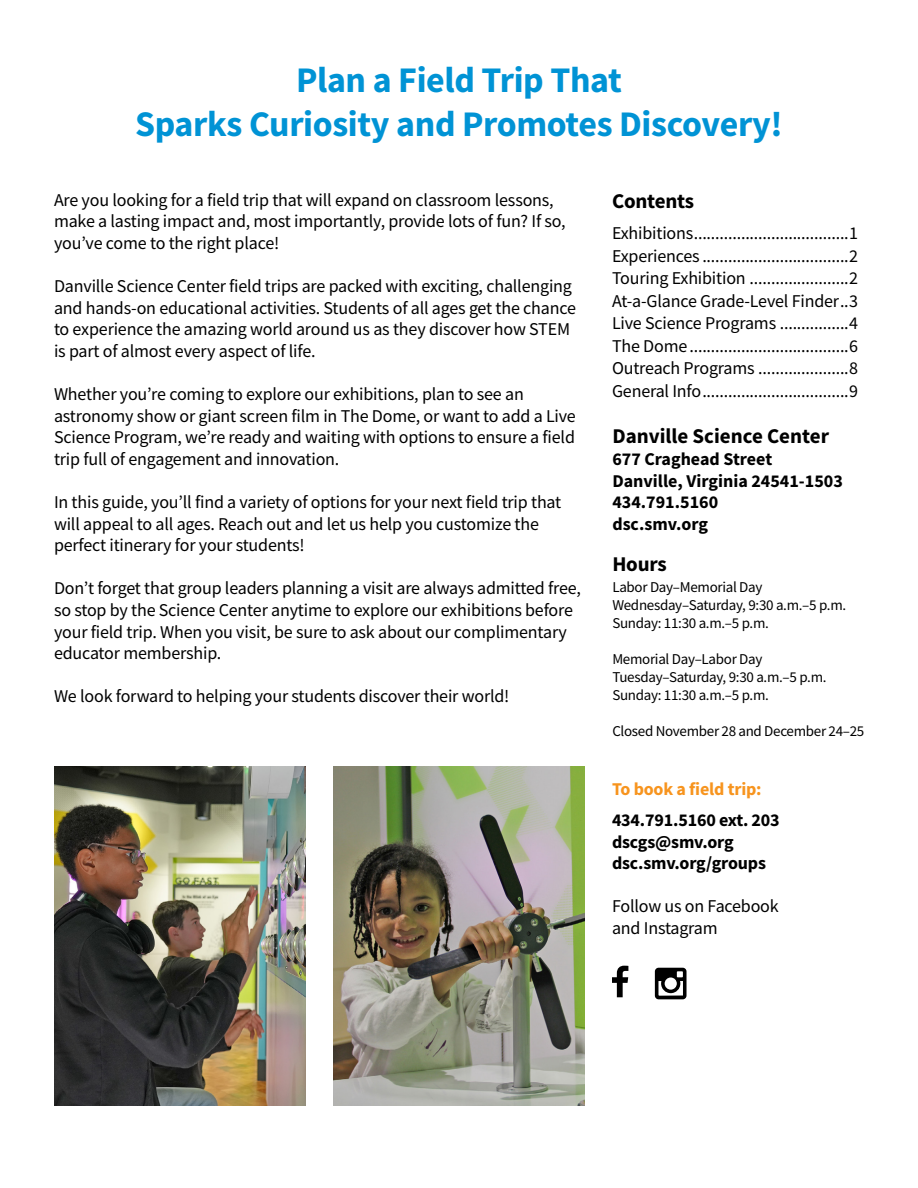
<style>
.page{position:relative;width:918px;height:1188px;background:#fff}
.page>*{position:absolute;margin:0;border:0;box-sizing:border-box;transform-origin:0 0}
.t1{font:700 36px "Source Sans Pro";letter-spacing:-.01em;color:#0093d5}
.t2{font:700 21px "Source Sans Pro";color:#000}
.t3{font:18px/21.6px "Source Sans Pro";letter-spacing:-.01em;color:#000}
.t4{font:700 18px "Source Sans Pro";color:#000}
.t5{font:700 18px "Source Sans Pro";letter-spacing:-.01em;color:#f7941e}
.t6{font:15px "Source Sans Pro";letter-spacing:-.02em;color:#000}
</style>
<div class="page">
<img style="left:333px;top:767px;width:252px;height:339px">
<img style="left:54px;top:767px;width:252px;height:339px">
<svg style="left:612px;top:966px;width:16px;height:31px"></svg>
<svg style="left:655px;top:968px;width:32px;height:31px"></svg>
<p class="t1" style="left:296px;top:56px;width:327px">Plan a Field Trip That</p>
<p class="t1" style="left:135px;top:99px;width:649px">Sparks Curiosity and Promotes Discovery!</p>
<p class="t3" style="left:54px;top:189px;width:513px">Are you looking for a field trip that will expand on classroom lessons, make a lasting impact and, most importantly, provide lots of fun? If so, you’ve come to the right place!</p>
<p class="t3" style="left:54px;top:275px;width:524px">Danville Science Center field trips are packed with exciting, challenging and hands-on educational activities. Students of all ages get the chance to experience the amazing world around us as they discover how STEM is part of almost every aspect of life.</p>
<p class="t3" style="left:54px;top:383px;width:523px">Whether you’re coming to explore our exhibitions, plan to see an astronomy show or giant screen film in The Dome, or want to add a Live Science Program, we’re ready and waiting with options to ensure a field trip full of engagement and innovation.</p>
<p class="t3" style="left:54px;top:491px;width:509px">In this guide, you’ll find a variety of options for your next field trip that will appeal to all ages. Reach out and let us help you customize the perfect itinerary for your students!</p>
<p class="t3" style="left:54px;top:577px;width:528px">Don’t forget that group leaders planning a visit are always admitted free, so stop by the Science Center anytime to explore our exhibitions before your field trip. When you visit, be sure to ask about our complimentary educator membership.</p>
<p class="t3" style="left:54px;top:685px;width:457px">We look forward to helping your students discover their world!</p>
<p class="t2" style="left:612px;top:187px;width:84px">Contents</p>
<p class="t3" style="left:612px;top:222px;width:248px">Exhibitions....................................1</p>
<p class="t3" style="left:612px;top:245px;width:248px">Experiences ..................................2</p>
<p class="t3" style="left:612px;top:267px;width:248px">Touring Exhibition .......................2</p>
<p class="t3" style="left:612px;top:290px;width:248px">At-a-Glance Grade-Level Finder..3</p>
<p class="t3" style="left:612px;top:312px;width:247px">Live Science Programs ................4</p>
<p class="t3" style="left:612px;top:335px;width:247px">The Dome.....................................6</p>
<p class="t3" style="left:612px;top:357px;width:247px">Outreach Programs .....................8</p>
<p class="t3" style="left:612px;top:380px;width:247px">General Info..................................9</p>
<p class="t2" style="left:612px;top:422px;width:218px">Danville Science Center</p>
<p class="t4" style="left:612px;top:447px;width:161px">677 Craghead Street</p>
<p class="t4" style="left:612px;top:468px;width:232px">Danville, Virginia 24541-1503</p>
<p class="t4" style="left:612px;top:490px;width:107px">434.791.5160</p>
<p class="t4" style="left:612px;top:512px;width:97px">dsc.smv.org</p>
<p class="t2" style="left:612px;top:550px;width:56px">Hours</p>
<p class="t6" style="left:612px;top:577px;width:152px">Labor Day–Memorial Day</p>
<p class="t6" style="left:612px;top:595px;width:235px">Wednesday–Saturday, 9:30 a.m.–5 p.m.</p>
<p class="t6" style="left:612px;top:613px;width:158px">Sunday: 11:30 a.m.–5 p.m.</p>
<p class="t6" style="left:612px;top:649px;width:152px">Memorial Day–Labor Day</p>
<p class="t6" style="left:612px;top:667px;width:216px">Tuesday–Saturday, 9:30 a.m.–5 p.m.</p>
<p class="t6" style="left:612px;top:685px;width:158px">Sunday: 11:30 a.m.–5 p.m.</p>
<p class="t6" style="left:612px;top:721px;width:254px">Closed November 28 and December 24–25</p>
<p class="t5" style="left:612px;top:777px;width:151px">To book a field trip:</p>
<p class="t4" style="left:612px;top:808px;width:169px">434.791.5160 ext. 203</p>
<p class="t4" style="left:612px;top:829px;width:123px">dscgs@smv.org</p>
<p class="t4" style="left:612px;top:851px;width:156px">dsc.smv.org/groups</p>
<p class="t3" style="left:612px;top:895px;width:168px">Follow us on Facebook</p>
<p class="t3" style="left:612px;top:917px;width:107px">and Instagram</p>
</div>
